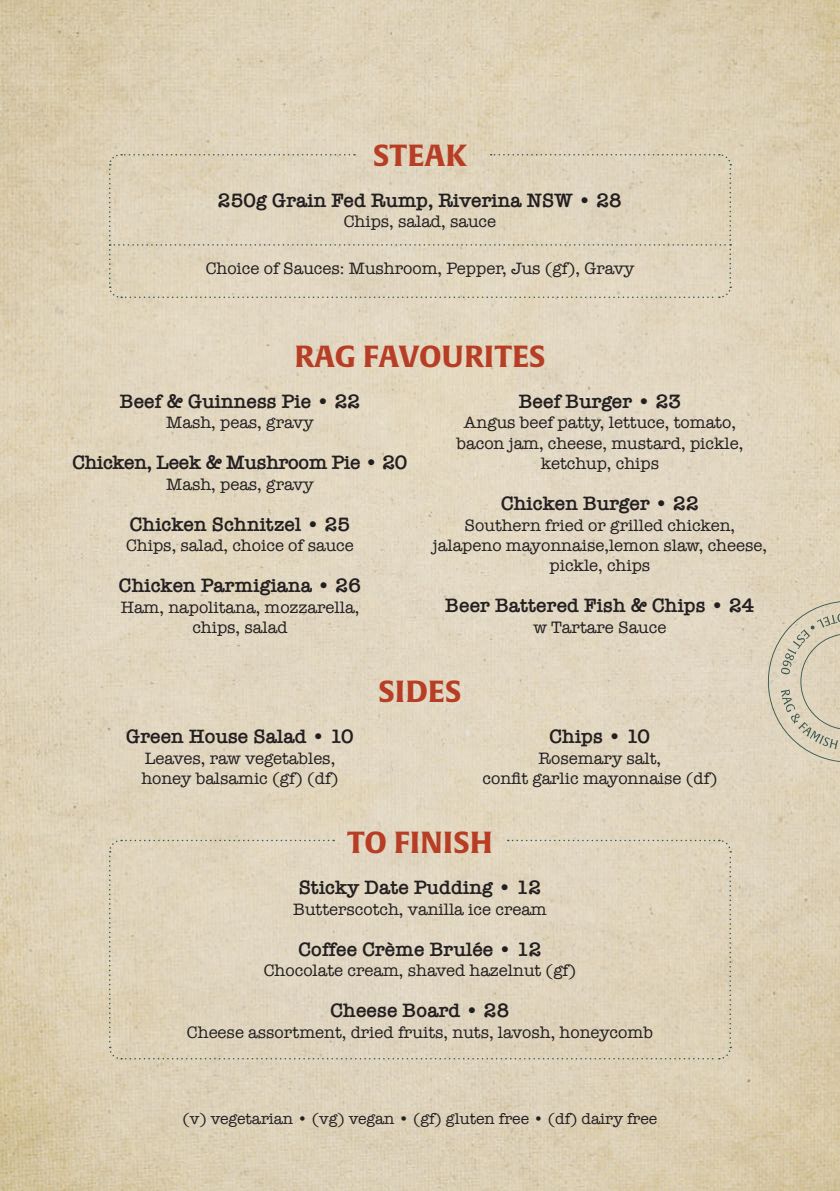
<style>
.page{position:relative;width:840px;height:1191px;background:#fff}
.page>*{position:absolute;margin:0;border:0;box-sizing:border-box;transform-origin:0 0}
.t1{font:700 30px "Alverata";color:#b73d25}
.t2{font:600 20px "American Typewriter";color:#231f20}
.t3{font:600 20px "American Typewriter";letter-spacing:-.02em;color:#231f20}
.t4{font:17px/20.4px "American Typewriter";color:#231f20;text-align:center}
.t5{font:16px "American Typewriter";color:#231f20}
</style>
<div class="page">
<img style="left:0;top:0;width:839px;height:1191px">
<svg style="left:108px;top:153px;width:623px;height:146px;background:#ded3bc"></svg>
<svg style="left:756px;top:590px;width:83px;height:183px;background:#d6cdb7"></svg>
<svg style="left:108px;top:839px;width:623px;height:221px;background:#ded3bc"></svg>
<h1 class="t1" style="left:373px;top:136px;width:95px">STEAK</h1>
<p class="t2" style="left:218px;top:185px;width:405px">250g Grain Fed Rump, Riverina NSW • 28</p>
<p class="t4" style="left:343px;top:211px;width:154px">Chips, salad, sauce</p>
<p class="t4" style="left:205px;top:258px;width:430px">Choice of Sauces: Mushroom, Pepper, Jus (gf), Gravy</p>
<h1 class="t1" style="left:294px;top:337px;width:252px">RAG FAVOURITES</h1>
<p class="t2" style="left:120px;top:386px;width:242px">Beef &amp; Guinness Pie • 22</p>
<p class="t4" style="left:166px;top:412px;width:149px">Mash, peas, gravy</p>
<p class="t3" style="left:72px;top:447px;width:336px">Chicken, Leek &amp; Mushroom Pie • 20</p>
<p class="t4" style="left:166px;top:473px;width:149px">Mash, peas, gravy</p>
<p class="t2" style="left:130px;top:509px;width:222px">Chicken Schnitzel • 25</p>
<p class="t4" style="left:126px;top:535px;width:229px">Chips, salad, choice of sauce</p>
<p class="t2" style="left:119px;top:570px;width:243px">Chicken Parmigiana • 26</p>
<p class="t4" style="left:121px;top:596px;width:240px">Ham, napolitana, mozzarella, chips, salad</p>
<p class="t2" style="left:518px;top:386px;width:164px">Beef Burger • 23</p>
<p class="t4" style="left:456px;top:412px;width:288px">Angus beef patty, lettuce, tomato, bacon jam, cheese, mustard, pickle, ketchup, chips</p>
<p class="t2" style="left:501px;top:488px;width:199px">Chicken Burger • 22</p>
<p class="t4" style="left:432px;top:514px;width:335px">Southern fried or grilled chicken, jalapeno mayonnaise,lemon slaw, cheese, pickle, chips</p>
<p class="t2" style="left:445px;top:590px;width:310px">Beer Battered Fish &amp; Chips • 24</p>
<p class="t4" style="left:533px;top:616px;width:134px">w Tartare Sauce</p>
<p class="t2" style="left:126px;top:721px;width:229px">Green House Salad • 10</p>
<p class="t4" style="left:141px;top:747px;width:199px;text-align:left">Leaves, raw vegetables, honey balsamic (gf) (df)</p>
<h1 class="t1" style="left:378px;top:673px;width:84px">SIDES</h1>
<p class="t2" style="left:549px;top:721px;width:102px">Chips • 10</p>
<p class="t4" style="left:482px;top:747px;width:236px">Rosemary salt,<br>confit garlic mayonnaise (df)</p>
<h1 class="t1" style="left:347px;top:824px;width:147px">TO FINISH</h1>
<p class="t2" style="left:299px;top:872px;width:244px">Sticky Date Pudding • 12</p>
<p class="t4" style="left:293px;top:898px;width:255px">Butterscotch, vanilla ice cream</p>
<p class="t2" style="left:298px;top:934px;width:244px">Coffee Crème Brulée • 12</p>
<p class="t4" style="left:263px;top:959px;width:314px">Chocolate cream, shaved hazelnut (gf)</p>
<p class="t2" style="left:330px;top:995px;width:180px">Cheese Board • 28</p>
<p class="t4" style="left:187px;top:1021px;width:467px">Cheese assortment, dried fruits, nuts, lavosh, honeycomb</p>
<p class="t5" style="left:182px;top:1106px;width:476px">(v) vegetarian • (vg) vegan • (gf) gluten free • (df) dairy free</p>
</div>
